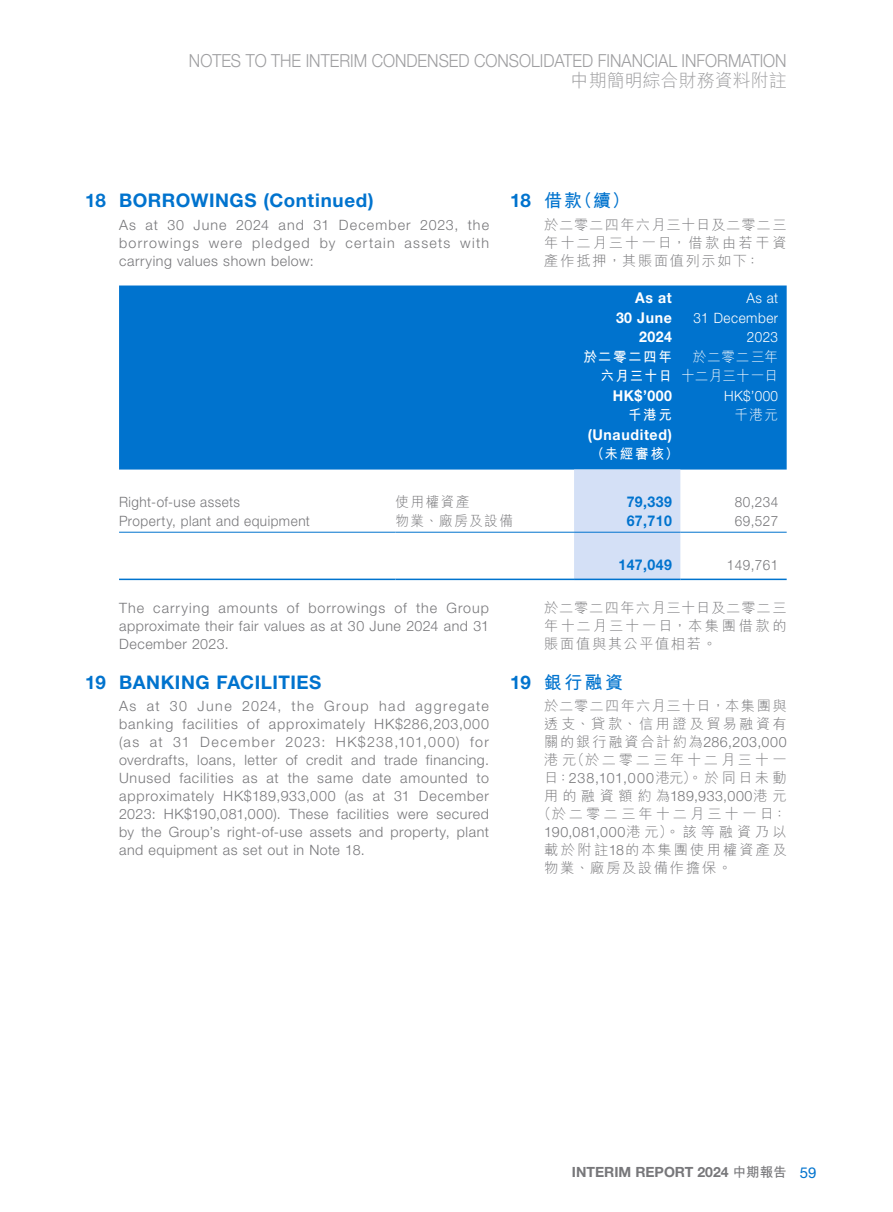
<style>
.page{position:relative;width:893px;height:1212px;background:#fff}
.page>*{position:absolute;margin:0;border:0;box-sizing:border-box;transform-origin:0 0}
.t1{font:700 18.75px "Helvetica Neue LT Std";letter-spacing:.03em;color:#0073ce}
.t2{font:300 18px "Helvetica Neue LT Std";color:#9e9ea0;scale:.9 1}
.t3{font:700 18px "M Hei HK";letter-spacing:.115em;color:#0073ce}
.t4{font:300 18px "M Hei HK";color:#9e9ea0}
.t5{font:700 14.85px/19.5px "Helvetica Neue LT Std";letter-spacing:.045em;color:#fff;text-align:right;scale:.95 1}
.t6{font:700 14.85px "Helvetica Neue LT Std";letter-spacing:.03em;color:#0073ce;scale:.95 1}
.t7{font:300 14.25px/18px "Helvetica Neue LT Std";letter-spacing:.035em;color:#77777a;text-align:justify}
.t8{font:300 14.25px/18px "M Hei HK";letter-spacing:.13em;color:#77777a;text-align:justify}
.t9{font:300 14.25px "Helvetica Neue LT Std";letter-spacing:.035em;color:#77777a;scale:.95 1}
.t10{font:300 14.25px/18px "M Hei HK";letter-spacing:.19em;color:#77777a}
.t11{font:300 14.25px/18px "M Hei HK";letter-spacing:.105em;color:#77777a}
.t12{font:300 14.25px/19.5px "Helvetica Neue LT Std";letter-spacing:.035em;color:#fff;text-align:right;scale:.95 1}
.t13{font:700 14.25px/19.5px "M Hei HK";letter-spacing:.11em;color:#fff;text-align:right;scale:.95 1}
.t14{font:300 14.25px/19.5px "M Hei HK";letter-spacing:.04em;color:#fff;text-align:right;scale:.95 1}
.t15{font:300 14.25px "M Hei HK";letter-spacing:.21em;color:#77777a}
.t16{font:300 14.25px "M Hei HK";letter-spacing:.13em;color:#77777a;scale:.95 1}
.t17{font:700 14.1px "Helvetica Neue LT Std";color:#77777a}
.s1{font-family:"Helvetica Neue LT Std";font-size:18.75px}
.s2{font-family:"M Hei HK"}
.s3{font-family:"Helvetica Neue LT Std"}
.s4{font-family:"M Hei HK";font-size:13.5px}
.s5{font-weight:400;font-size:15px;color:#0073ce}
</style>
<div class="page">
<div style="left:119px;top:285px;width:668px;height:184px;background:#0073ce"></div>
<div style="left:574px;top:469px;width:106px;height:110px;background:#d4e0f6"></div>
<hr style="left:119px;top:532px;width:276px;height:1px;background:#0073ce">
<hr style="left:395px;top:532px;width:179px;height:1px;background:#0073ce">
<hr style="left:574px;top:532px;width:106px;height:1px;background:#0073ce">
<hr style="left:680px;top:532px;width:107px;height:1px;background:#0073ce">
<hr style="left:119px;top:579px;width:276px;height:1px;background:#0073ce">
<hr style="left:395px;top:579px;width:179px;height:1px;background:#0073ce">
<hr style="left:574px;top:579px;width:106px;height:1px;background:#0073ce">
<hr style="left:680px;top:579px;width:107px;height:1px;background:#0073ce">
<p class="t2" style="left:189px;top:50px;width:666px">NOTES TO THE INTERIM CONDENSED CONSOLIDATED FINANCIAL INFORMATION</p>
<p class="t4" style="left:571px;top:71px;width:218px">中期簡明綜合財務資料附註</p>
<h1 class="t1" style="left:85px;top:189px;width:290px">18 BORROWINGS (Continued)</h1>
<p class="t7" style="left:119px;top:215px;width:371px">As at 30 June 2024 and 31 December 2023, the borrowings were pledged by certain assets with carrying values shown below:</p>
<p class="t3" style="left:510px;top:188px;width:121px"><span class="s1">18</span> 借款（續）</p>
<p class="t8" style="left:544px;top:215px;width:244px">於二零二四年六月三十日及二零二三年十二月三十一日，借款由若干資產作抵押，其賬面值列示如下：</p>
<p class="t5" style="left:616px;top:288px;width:60px">As at<br>30 June<br>2024</p>
<p class="t12" style="left:693px;top:288px;width:91px">As at<br>31 December<br>2023</p>
<p class="t13" style="left:583px;top:345px;width:95px">於二零二四年六月三十日</p>
<p class="t14" style="left:681px;top:346px;width:103px">於二零二三年十二月三十一日</p>
<p class="t5" style="left:613px;top:385px;width:64px">HK$’000</p>
<p class="t12" style="left:724px;top:386px;width:58px">HK$’000</p>
<p class="t13" style="left:628px;top:404px;width:47px">千港元</p>
<p class="t14" style="left:735px;top:405px;width:47px">千港元</p>
<p class="t5" style="left:588px;top:424px;width:90px">(Unaudited)</p>
<p class="t13" style="left:591px;top:443px;width:94px">（未經審核）</p>
<p class="t9" style="left:119px;top:493px;width:129px">Right-of-use assets</p>
<p class="t16" style="left:395px;top:494px;width:80px">使用權資產</p>
<p class="t6" style="left:627px;top:492px;width:49px">79,339</p>
<p class="t9" style="left:735px;top:493px;width:47px">80,234</p>
<p class="t9" style="left:119px;top:512px;width:202px">Property, plant and equipment</p>
<p class="t16" style="left:395px;top:514px;width:125px">物業、廠房及設備</p>
<p class="t6" style="left:627px;top:512px;width:49px">67,710</p>
<p class="t9" style="left:735px;top:512px;width:47px">69,527</p>
<p class="t6" style="left:618px;top:555px;width:58px">147,049</p>
<p class="t9" style="left:727px;top:556px;width:55px">149,761</p>
<p class="t7" style="left:119px;top:598px;width:372px">The carrying amounts of borrowings of the Group approximate their fair values as at 30 June 2024 and 31<br>December 2023.</p>
<h1 class="t1" style="left:85px;top:671px;width:238px">19 BANKING FACILITIES</h1>
<p class="t7" style="left:119px;top:697px;width:371px">As at 30 June 2024, the Group had aggregate banking facilities of approximately HK$286,203,000 (as at 31 December 2023: HK$238,101,000) for overdrafts, loans, letter of credit and trade financing.<br>Unused facilities as at the same date amounted to approximately HK$189,933,000 (as at 31 December 2023: HK$190,081,000). These facilities were secured by the Group’s right-of-use assets and property, plant and equipment as set out in Note 18.</p>
<p class="t8" style="left:544px;top:598px;width:244px">於二零二四年六月三十日及二零二三年十二月三十一日，本集團借款的賬面值與其公平值相若。</p>
<p class="t3" style="left:510px;top:669px;width:114px"><span class="s1">19</span> 銀行融資</p>
<p class="t11" style="left:544px;top:697px;width:244px">於二零二四年六月三十日，本集團與透支、貸款、信用證及貿易融資有</p>
<p class="t7" style="left:544px;top:733px;width:244px"><span class="s2">關的銀行融資合計約為</span>286,203,000</p>
<p class="t10" style="left:544px;top:751px;width:244px">港元（於二零二三年十二月三十一日：<span class="s3">238,101,000</span>港元）。於同日未動</p>
<p class="t7" style="left:544px;top:787px;width:244px"><span class="s2">用的融資額約為</span>189,933,000<span class="s2">港元</span></p>
<p class="t15" style="left:537px;top:807px;width:251px">（於二零二三年十二月三十一日：</p>
<p class="t7" style="left:544px;top:823px;width:244px">190,081,000<span class="s2">港元）。該等融資乃以</span></p>
<p class="t8" style="left:544px;top:841px;width:244px">載於附註<span class="s3">18</span>的本集團使用權資產及物業、廠房及設備作擔保。</p>
<p class="t17" style="left:572px;top:1163px;width:246px">INTERIM REPORT 2024 <span class="s4">中期報告</span> <span class="s5">59</span></p>
</div>
